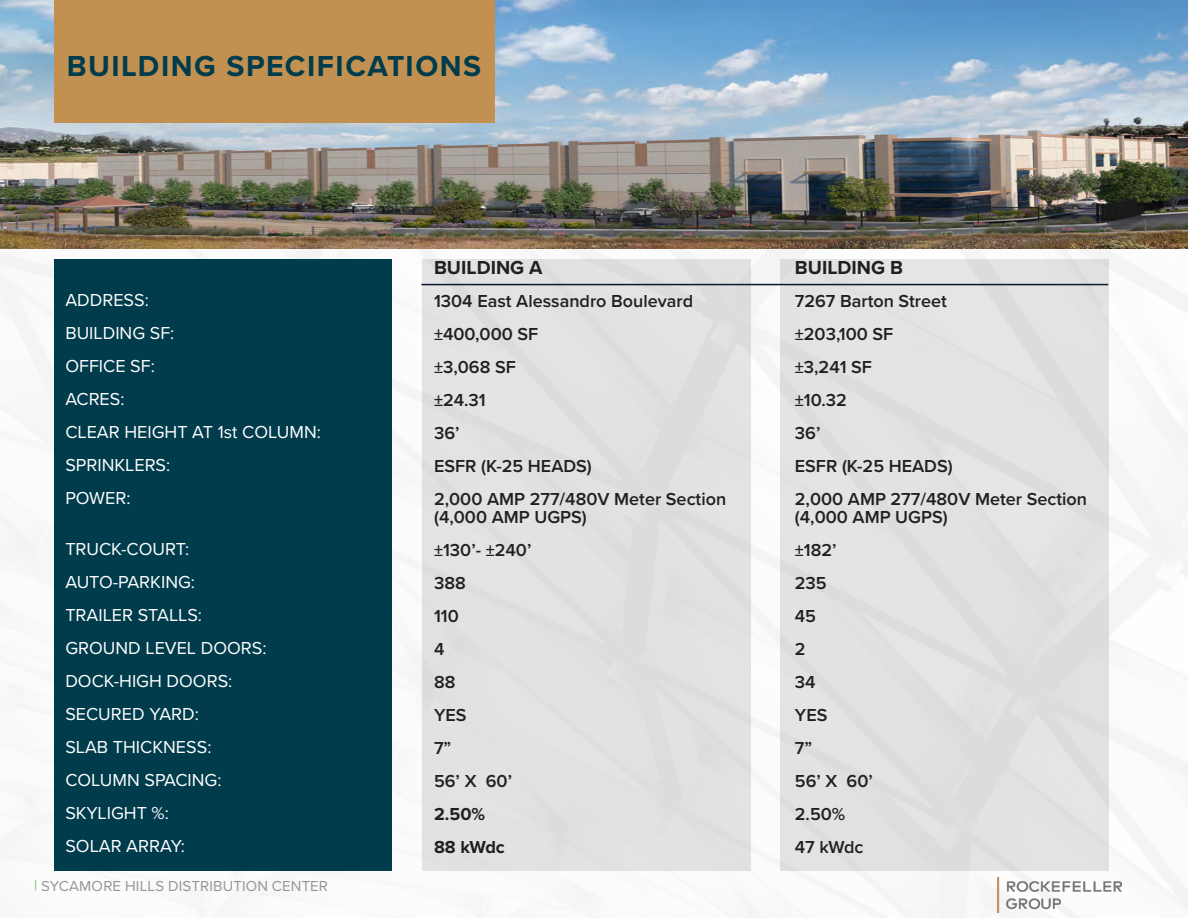
<style>
.page{position:relative;width:1188px;height:918px;background:#fff}
.page>*{position:absolute;margin:0;border:0;box-sizing:border-box;transform-origin:0 0}
.t1{font:700 30px "Proxima Nova";letter-spacing:.05em;color:#003c4c}
.t2{font:700 19.5px "Proxima Nova";color:#231f20}
.t3{font:600 18px/18px "Proxima Nova";color:#231f20}
.t4{font:18px "Proxima Nova";color:#fff}
.t5{font:700 18px "Proxima Nova";color:#231f20}
.t6{font:15px "Proxima Nova";letter-spacing:.01em;color:#939598}
.s1{color:#60c644}
</style>
<div class="page">
<img style="left:0;top:248px;width:1188px;height:670px">
<div style="left:422px;top:259px;width:328px;height:611px;background:#e2e2e2"></div>
<img style="left:0;top:0;width:1188px;height:248px">
<div style="left:54px;top:259px;width:337px;height:611px;background:#003c4c"></div>
<div style="left:780px;top:259px;width:328px;height:611px;background:#e2e2e2"></div>
<hr style="left:421px;top:284px;width:687px;height:1px;background:#0b1732">
<img style="left:998px;top:877px;width:123px;height:36px">
<div style="left:54px;top:0;width:440px;height:122px;background:#c29151"></div>
<p class="t1" style="left:67px;top:44px;width:416px">BUILDING SPECIFICATIONS</p>
<p class="t4" style="left:65px;top:286px;width:85px">ADDRESS:</p>
<p class="t4" style="left:65px;top:319px;width:111px">BUILDING SF:</p>
<p class="t4" style="left:65px;top:352px;width:91px">OFFICE SF:</p>
<p class="t4" style="left:65px;top:385px;width:61px">ACRES:</p>
<p class="t4" style="left:65px;top:418px;width:257px">CLEAR HEIGHT AT 1st COLUMN:</p>
<p class="t4" style="left:65px;top:451px;width:106px">SPRINKLERS:</p>
<p class="t4" style="left:65px;top:484px;width:67px">POWER:</p>
<p class="t4" style="left:65px;top:535px;width:126px">TRUCK-COURT:</p>
<p class="t4" style="left:65px;top:568px;width:131px">AUTO-PARKING:</p>
<p class="t4" style="left:65px;top:601px;width:138px">TRAILER STALLS:</p>
<p class="t4" style="left:65px;top:634px;width:203px">GROUND LEVEL DOORS:</p>
<p class="t4" style="left:65px;top:667px;width:169px">DOCK-HIGH DOORS:</p>
<p class="t4" style="left:65px;top:700px;width:135px">SECURED YARD:</p>
<p class="t4" style="left:65px;top:733px;width:148px">SLAB THICKNESS:</p>
<p class="t4" style="left:65px;top:766px;width:158px">COLUMN SPACING:</p>
<p class="t4" style="left:65px;top:799px;width:105px">SKYLIGHT %:</p>
<p class="t4" style="left:65px;top:832px;width:121px">SOLAR ARRAY:</p>
<p class="t6" style="left:34px;top:875px;width:296px"><span class="s1">|</span> SYCAMORE HILLS DISTRIBUTION CENTER</p>
<p class="t2" style="left:434px;top:253px;width:110px">BUILDING A</p>
<p class="t3" style="left:434px;top:292px;width:261px">1304 East Alessandro Boulevard</p>
<p class="t3" style="left:434px;top:325px;width:106px">±400,000 SF</p>
<p class="t3" style="left:434px;top:358px;width:83px">±3,068 SF</p>
<p class="t3" style="left:434px;top:391px;width:53px">±24.31</p>
<p class="t3" style="left:434px;top:424px;width:27px">36’</p>
<p class="t3" style="left:434px;top:457px;width:159px">ESFR (K-25 HEADS)</p>
<p class="t3" style="left:434px;top:490px;width:294px">2,000 AMP 277/480V Meter Section (4,000 AMP UGPS)</p>
<p class="t3" style="left:434px;top:541px;width:99px">±130’- ±240’</p>
<p class="t3" style="left:434px;top:574px;width:33px">388</p>
<p class="t3" style="left:434px;top:607px;width:26px">110</p>
<p class="t3" style="left:434px;top:640px;width:12px">4</p>
<p class="t3" style="left:434px;top:673px;width:23px">88</p>
<p class="t3" style="left:434px;top:706px;width:34px">YES</p>
<p class="t3" style="left:434px;top:739px;width:19px">7”</p>
<p class="t3" style="left:434px;top:772px;width:80px">56’ X 60’</p>
<p class="t5" style="left:434px;top:801px;width:53px">2.50%</p>
<p class="t5" style="left:434px;top:834px;width:72px">88 kWdc</p>
<p class="t2" style="left:795px;top:253px;width:110px">BUILDING B</p>
<p class="t3" style="left:795px;top:292px;width:153px">7267 Barton Street</p>
<p class="t3" style="left:795px;top:325px;width:100px">±203,100 SF</p>
<p class="t3" style="left:795px;top:358px;width:79px">±3,241 SF</p>
<p class="t3" style="left:795px;top:391px;width:53px">±10.32</p>
<p class="t3" style="left:795px;top:424px;width:27px">36’</p>
<p class="t3" style="left:795px;top:457px;width:159px">ESFR (K-25 HEADS)</p>
<p class="t3" style="left:795px;top:490px;width:294px">2,000 AMP 277/480V Meter Section (4,000 AMP UGPS)</p>
<p class="t3" style="left:795px;top:541px;width:43px">±182’</p>
<p class="t3" style="left:795px;top:574px;width:33px">235</p>
<p class="t3" style="left:795px;top:607px;width:23px">45</p>
<p class="t3" style="left:795px;top:640px;width:12px">2</p>
<p class="t3" style="left:795px;top:673px;width:22px">34</p>
<p class="t3" style="left:795px;top:706px;width:34px">YES</p>
<p class="t3" style="left:795px;top:739px;width:19px">7”</p>
<p class="t3" style="left:795px;top:772px;width:80px">56’ X 60’</p>
<p class="t3" style="left:795px;top:805px;width:52px">2.50%</p>
<p class="t3" style="left:795px;top:838px;width:70px">47 kWdc</p>
</div>
